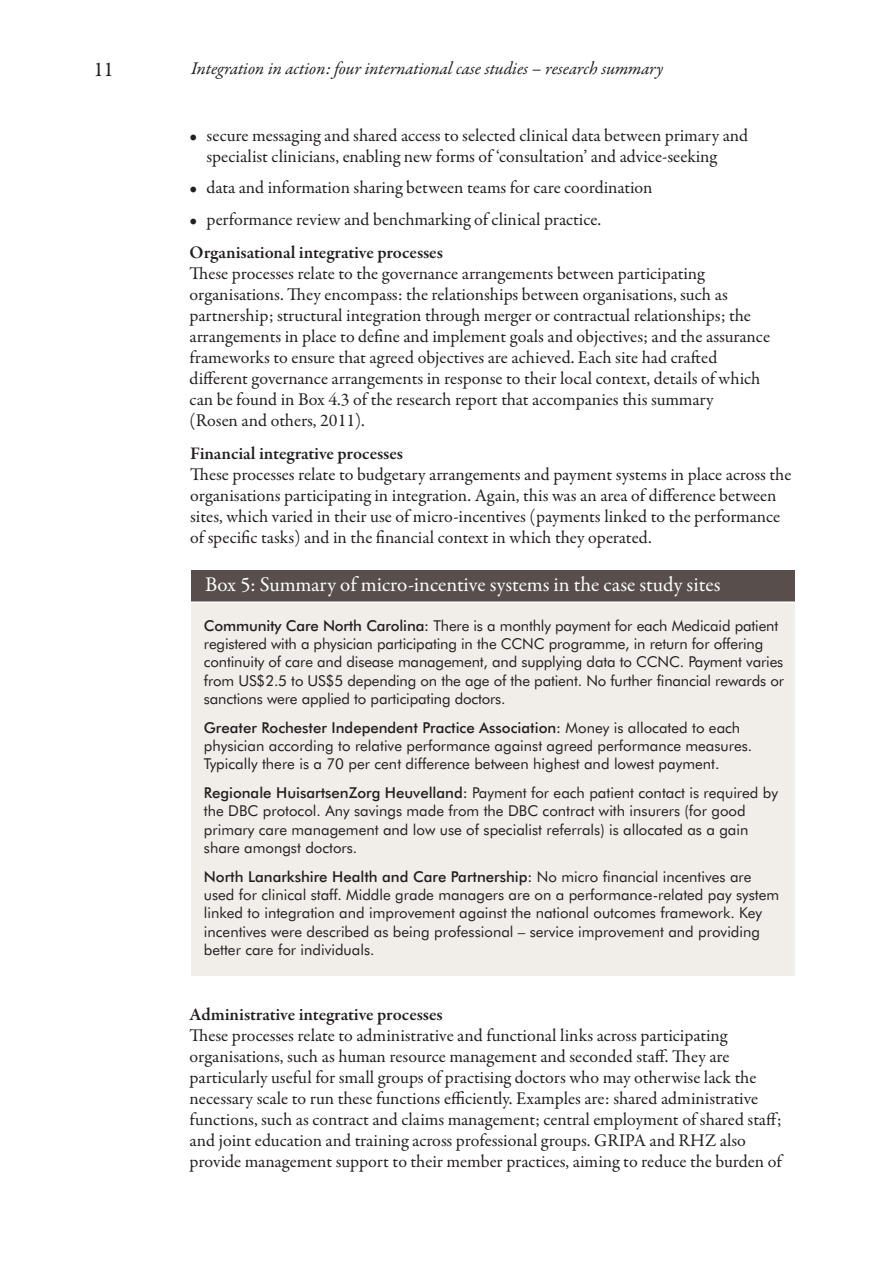
<style>
.page{position:relative;width:893px;height:1263px;background:#fff}
.page>*{position:absolute;margin:0;border:0;box-sizing:border-box;transform-origin:0 0}
.t1{font:21px "Garamond Premr Pro";color:#fff}
.t2{font:21px "Garamond Premr Pro";color:#231f20}
.t3{font:18px/21px "Garamond Premr Pro";color:#231f20}
.t4{font:600 18px "Garamond Premr Pro";letter-spacing:-.005em;color:#231f20}
.t5{font:italic 18px "Garamond Premr Pro";color:#231f20}
.t6{font:15px/18.3px "Futura BT";color:#231f20}
.s1{font-weight:500}
</style>
<div class="page">
<div style="left:191px;top:587px;width:604px;height:388px;background:#f1ede9"></div>
<div style="left:191px;top:570px;width:604px;height:32px;background:#584f4d"></div>
<hr style="left:176px;top:602px;width:628px;height:1px;background:#fff">
<p class="t2" style="left:93px;top:61px;width:22px">11</p>
<p class="t5" style="left:191px;top:61px;width:474px">Integration in action: four international case studies – research summary</p>
<p class="t3" style="left:207px;top:126px;width:543px;text-indent:-17px">• secure messaging and shared access to selected clinical data between primary and specialist clinicians, enabling new forms of ‘consultation’ and advice-seeking</p>
<p class="t3" style="left:190px;top:179px;width:464px">• data and information sharing between teams for care coordination</p>
<p class="t3" style="left:190px;top:210px;width:413px">• performance review and benchmarking of clinical practice.</p>
<p class="t4" style="left:190px;top:246px;width:255px">Organisational integrative processes</p>
<p class="t3" style="left:190px;top:265px;width:582px">These processes relate to the governance arrangements between participating organisations. They encompass: the relationships between organisations, such as partnership; structural integration through merger or contractual relationships; the arrangements in place to define and implement goals and objectives; and the assurance frameworks to ensure that agreed objectives are achieved. Each site had crafted different governance arrangements in response to their local context, details of which can be found in Box 4.3 of the research report that accompanies this summary<br>(Rosen and others, 2011).</p>
<p class="t4" style="left:190px;top:447px;width:214px">Financial integrative processes</p>
<p class="t3" style="left:190px;top:466px;width:603px">These processes relate to budgetary arrangements and payment systems in place across the organisations participating in integration. Again, this was an area of difference between sites, which varied in their use of micro-incentives (payments linked to the performance of specific tasks) and in the financial context in which they operated.</p>
<p class="t1" style="left:205px;top:576px;width:517px">Box 5: Summary of micro-incentive systems in the case study sites</p>
<p class="t6" style="left:204px;top:617px;width:581px"><span class="s1">Community Care North Carolina:</span> There is a monthly payment for each Medicaid patient registered with a physician participating in the CCNC programme, in return for offering continuity of care and disease management, and supplying data to CCNC. Payment varies from US$2.5 to US$5 depending on the age of the patient. No further financial rewards or sanctions were applied to participating doctors.</p>
<p class="t6" style="left:204px;top:719px;width:550px"><span class="s1">Greater Rochester Independent Practice Association:</span> Money is allocated to each physician according to relative performance against agreed performance measures.<br>Typically there is a 70 per cent difference between highest and lowest payment.</p>
<p class="t6" style="left:204px;top:785px;width:576px"><span class="s1">Regionale HuisartsenZorg Heuvelland:</span> Payment for each patient contact is required by the DBC protocol. Any savings made from the DBC contract with insurers (for good primary care management and low use of specialist referrals) is allocated as a gain share amongst doctors.</p>
<p class="t6" style="left:204px;top:869px;width:577px"><span class="s1">North Lanarkshire Health and Care Partnership:</span> No micro financial incentives are used for clinical staff. Middle grade managers are on a performance-related pay system linked to integration and improvement against the national outcomes framework. Key incentives were described as being professional – service improvement and providing better care for individuals.</p>
<p class="t4" style="left:190px;top:1008px;width:255px">Administrative integrative processes</p>
<p class="t3" style="left:190px;top:1027px;width:593px">These processes relate to administrative and functional links across participating organisations, such as human resource management and seconded staff. They are particularly useful for small groups of practising doctors who may otherwise lack the necessary scale to run these functions efficiently. Examples are: shared administrative functions, such as contract and claims management; central employment of shared staff; and joint education and training across professional groups. GRIPA and RHZ also provide management support to their member practices, aiming to reduce the burden of</p>
</div>
